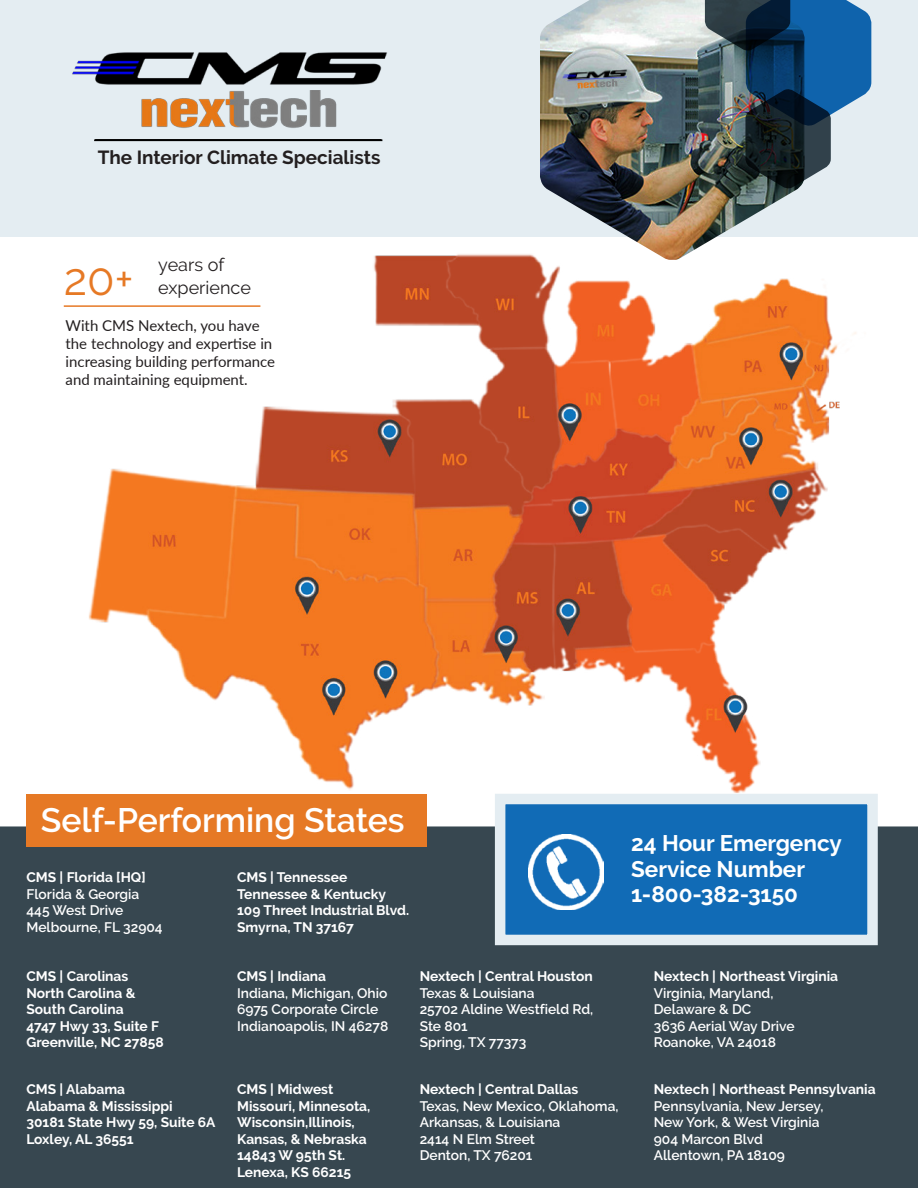
<style>
.page{position:relative;width:918px;height:1188px;background:#fff}
.page>*{position:absolute;margin:0;border:0;box-sizing:border-box;transform-origin:0 0}
.H3_thiin{font:45px "Raleway";color:#e67925}
.H3_bold{font:600 33.75px "Raleway";color:#fff}
.t1{font:700 22.5px/25.5px "Raleway";color:#fff}
.content_text_bold{font:700 18.9px "Raleway";color:#231f20}
.t2{font:18px/22.5px "Raleway";color:#231f20}
.content_text{font:15px/18px "Lato";color:#231f20}
.t3{font:600 13.8px/16.5px "Raleway";color:#fff}
.t4{font:700 13.8px/16.5px "Raleway";color:#fff}
.s1{font-weight:600}
.s2{font-weight:700}
</style>
<div class="page">
<div style="left:0;top:0;width:918px;height:237px;background:#e4edf2"></div>
<img style="left:88px;top:254px;width:768px;height:540px">
<div style="left:0;top:826px;width:918px;height:362px;background:#374750"></div>
<div style="left:94px;top:139px;width:288px;height:2px;border:2px solid #000"></div>
<div style="left:495px;top:794px;width:383px;height:151px;background:#116bb6;border:10px solid #e4edf2"></div>
<img style="left:529px;top:835px;width:74px;height:74px">
<hr style="left:64px;top:305px;width:196px;height:2px;background:#e67925">
<div style="left:26px;top:794px;width:401px;height:52px;background:#e67925"></div>
<img style="left:72px;top:52px;width:315px;height:33px">
<img style="left:141px;top:90px;width:196px;height:38px">
<img style="left:540px;top:0;width:265px;height:260px">
<img style="left:705px;top:0;width:166px;height:190px">
<p class="content_text_bold" style="left:98px;top:147px;width:284px">The Interior Climate Specialists</p>
<h4 class="t2" style="left:158px;top:253px;width:94px">years of experience</h4>
<p class="content_text" style="left:66px;top:316px;width:211px">With CMS Nextech, you have the technology and expertise in increasing building performance and maintaining equipment.</p>
<p class="H3_thiin" style="left:64px;top:253px;width:71px">20+</p>
<p class="H3_bold" style="left:41px;top:801px;width:365px">Self-Performing States</p>
<p class="t4" style="left:27px;top:869px;width:121px">CMS | Florida [HQ]<br><span class="s1">Florida &amp; Georgia</span></p>
<p class="t3" style="left:27px;top:902px;width:138px">445 West Drive<br>Melbourne, FL 32904</p>
<p class="t4" style="left:237px;top:869px;width:174px">CMS | Tennessee<br>Tennessee &amp; Kentucky<br>109 Threet Industrial Blvd.</p>
<p class="t4" style="left:237px;top:919px;width:118px">Smyrna, TN 37167</p>
<h4 class="t1" style="left:631px;top:831px;width:212px">24 Hour Emergency<br>Service Number<br>1-800-382-3150</h4>
<p class="t4" style="left:27px;top:968px;width:139px">CMS | Carolinas<br>North Carolina &amp;<br>South Carolina<br>4747 Hwy 33, Suite F<br>Greenville, NC 27858</p>
<p class="t4" style="left:27px;top:1081px;width:148px">CMS | Alabama<br>Alabama &amp; Mississippi</p>
<p class="t4" style="left:27px;top:1114px;width:190px">30181 State Hwy 59, Suite 6A</p>
<p class="t4" style="left:27px;top:1131px;width:108px">Loxley, AL 36551</p>
<p class="t3" style="left:237px;top:968px;width:152px"><span class="s2">CMS | Indiana<br></span>Indiana, Michigan, Ohio</p>
<p class="t3" style="left:237px;top:1001px;width:153px">6975 Corporate Circle<br>Indianoapolis, IN 46278</p>
<p class="t4" style="left:237px;top:1081px;width:135px">CMS | Midwest<br>Missouri, Minnesota,<br>Wisconsin,Illinois,<br>Kansas, &amp; Nebraska<br>14843 W 95th St.<br>Lenexa, KS 66215</p>
<p class="t4" style="left:420px;top:968px;width:174px">Nextech | Central Houston<br><span class="s1">Texas &amp; Louisiana</span></p>
<p class="t3" style="left:420px;top:1001px;width:175px">25702 Aldine Westfield Rd,<br>Ste 801<br>Spring, TX 77373</p>
<p class="t3" style="left:420px;top:1081px;width:200px"><span class="s2">Nextech | Central Dallas<br></span>Texas, New Mexico, Oklahoma,<br>Arkansas, &amp; Louisiana<br>2414 N Elm Street</p>
<p class="t3" style="left:420px;top:1147px;width:114px">Denton, TX 76201</p>
<p class="t3" style="left:654px;top:968px;width:186px"><span class="s2">Nextech | Northeast Virginia<br></span>Virginia, Maryland,<br>Delaware &amp; DC</p>
<p class="t3" style="left:654px;top:1018px;width:142px">3636 Aerial Way Drive<br>Roanoke, VA 24018</p>
<p class="t3" style="left:654px;top:1081px;width:223px"><span class="s2">Nextech | Northeast Pennsylvania<br></span>Pennsylvania, New Jersey,<br>New York, &amp; West Virginia<br>904 Marcon Blvd<br>Allentown, PA 18109</p>
</div>
